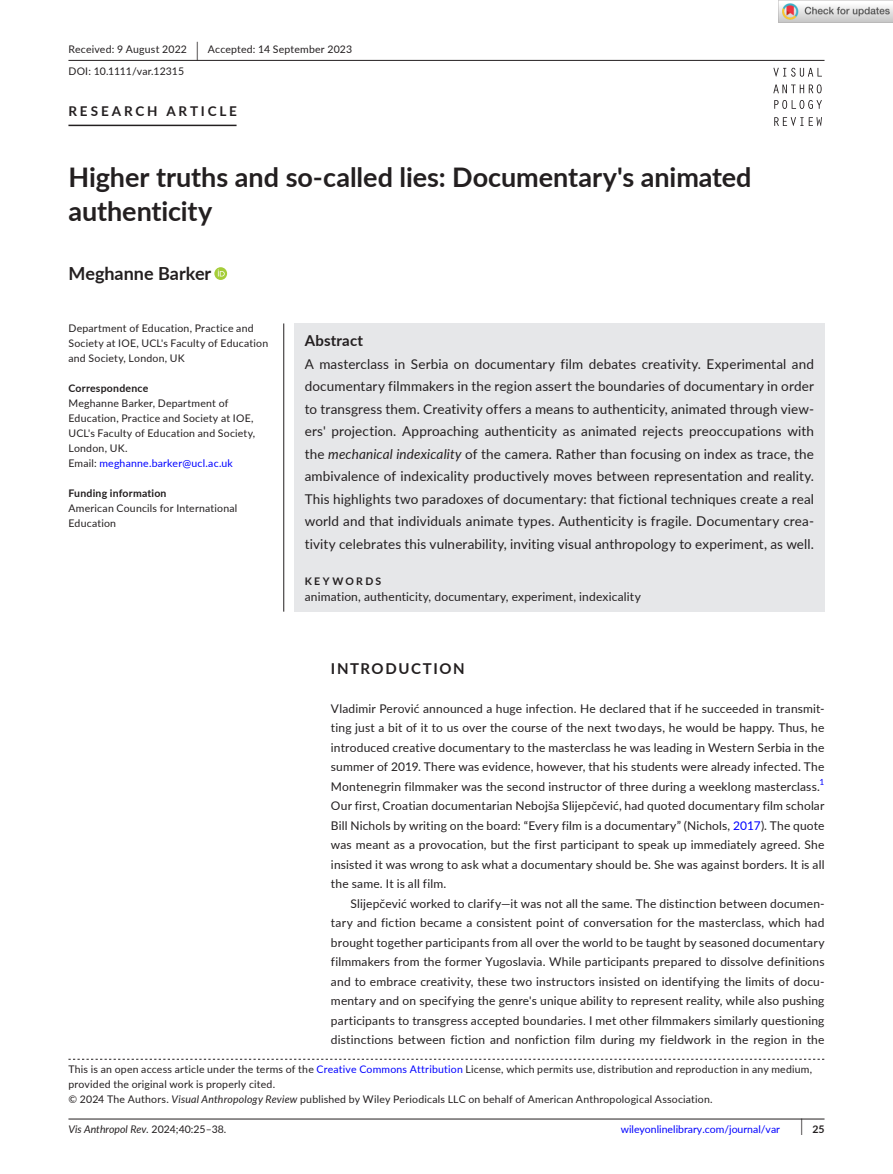
<style>
.page{position:relative;width:893px;height:1174px;background:#fff}
.page>*{position:absolute;margin:0;border:0;box-sizing:border-box;transform-origin:0 0}
.t1{font:700 27px/34.5px "Lato";color:#231f20}
.t2{font:700 18px "Lato";color:#231f20}
.t3{font:700 15px "Lato";letter-spacing:.1em;color:#231f20}
.t4{font:700 15px "Lato";letter-spacing:.015em;color:#231f20}
.t5{font:13.5px/22.5px "Lato";letter-spacing:.01em;color:#231f20;text-align:justify}
.t6{font:700 13.5px "Lato";letter-spacing:.21em;color:#231f20}
.t7{font:12px/19.5px "Lato";letter-spacing:.015em;color:#231f20;text-align:justify}
.t8{font:10.5px/15px "Lato";letter-spacing:.02em;color:#231f20}
.t9{font:10.5px "Lato";color:#00f}
.t10{font:700 10.5px "Lato";letter-spacing:.02em;color:#231f20}
.t11{font:italic 10.5px "Lato";color:#231f20}
.t12{font:700 10.5px "Lato";letter-spacing:.22em;color:#231f20}
.t13{font:8.4px "Lato";color:#00f}
.s1{font-size:19.65px}
.s2{color:#00f}
.s3{font-style:italic}
.s4{font-style:normal}
.s5{font-size:17.4px;color:#231f20}
.s6{font-weight:700;color:#231f20}
</style>
<div class="page">
<hr style="left:68px;top:1118px;width:756px;height:1px;background:#231f20">
<svg style="left:773px;top:68px;width:49px;height:9px"></svg>
<svg style="left:773px;top:84px;width:49px;height:9px"></svg>
<svg style="left:774px;top:100px;width:48px;height:9px"></svg>
<svg style="left:774px;top:117px;width:29px;height:9px"></svg>
<svg style="left:809px;top:117px;width:13px;height:9px"></svg>
<hr style="left:68px;top:60px;width:756px;height:1px;background:#231f20">
<hr style="left:68px;top:125px;width:169px;height:1px;background:#231f20">
<svg style="left:214px;top:267px;width:13px;height:13px"></svg>
<svg style="left:218px;top:269px;width:7px;height:7px"></svg>
<svg style="left:68px;top:1058px;width:756px;height:1px"></svg>
<div style="left:294px;top:323px;width:530px;height:288px;background:#e6e7e9"></div>
<hr style="left:283px;top:323px;width:1px;height:288px;background:#231f20">
<img style="left:779px;top:0;width:114px;height:23px">
<p class="t8" style="left:68px;top:38px;width:285px;line-height:21.8px">Received: 9 August 2022 <span class="s1">|</span> Accepted: 14 September 2023<br>DOI: 10.1111/var.12315</p>
<p class="t6" style="left:68px;top:101px;width:170px">RESEARCH ARTICLE</p>
<h1 class="t1" style="left:68px;top:159px;width:685px">Higher truths and so-called lies: Documentary's animated authenticity</h1>
<h2 class="t2" style="left:68px;top:260px;width:144px">Meghanne Barker</h2>
<p class="t8" style="left:68px;top:320px;width:201px">Department of Education, Practice and<br>Society at IOE, UCL's Faculty of Education and Society, London, UK</p>
<p class="t10" style="left:68px;top:380px;width:81px">Correspondence</p>
<p class="t8" style="left:68px;top:395px;width:188px">Meghanne Barker, Department of<br>Education, Practice and Society at IOE,<br>UCL's Faculty of Education and Society,<br>London, UK.<br>Email: <span class="s2">meghanne.barker@ucl.ac.uk</span></p>
<p class="t10" style="left:68px;top:485px;width:100px">Funding information</p>
<p class="t8" style="left:68px;top:500px;width:170px">American Councils for International<br>Education</p>
<p class="t4" style="left:305px;top:329px;width:60px">Abstract</p>
<p class="t5" style="left:305px;top:352px;width:511px">A masterclass in Serbia on documentary film debates creativity. Experimental and documentary filmmakers in the region assert the boundaries of documentary in order to transgress them. Creativity offers a means to authenticity, animated through view&shy;ers' projection. Approaching authenticity as animated rejects preoccupations with the <span class="s3">mechanical indexicality</span> of the camera. Rather than focusing on index as trace, the ambivalence of indexicality productively moves between representation and reality.<br>This highlights two paradoxes of documentary: that fictional techniques create a real world and that individuals animate types. Authenticity is fragile. Documentary crea&shy;tivity celebrates this vulnerability, inviting visual anthropology to experiment, as well.</p>
<p class="t12" style="left:305px;top:573px;width:78px">KEYWORDS</p>
<p class="t7" style="left:305px;top:586px;width:338px">animation, authenticity, documentary, experiment, indexicality</p>
<p class="t3" style="left:331px;top:657px;width:135px">INTRODUCTION</p>
<p class="t7" style="left:331px;top:698px;width:495px">Vladimir Perović announced a huge infection. He declared that if he succeeded in transmit&shy;ting just a bit of it to us over the course of the next two days, he would be happy. Thus, he introduced creative documentary to the masterclass he was leading in Western Serbia in the summer of 2019. There was evidence, however, that his students were already infected. The Montenegrin filmmaker was the second instructor of three during a weeklong masterclass.</p>
<p class="t13" style="left:820px;top:776px;width:6px">1</p>
<p class="t7" style="left:331px;top:795px;width:495px">Our first, Croatian documentarian Nebojša Slijepčević, had quoted documentary film scholar Bill Nichols by writing on the board: “Every film is a documentary” (Nichols, <span class="s2">2017</span>). The quote was meant as a provocation, but the first participant to speak up immediately agreed. She insisted it was wrong to ask what a documentary should be. She was against borders. It is all the same. It is all film.</p>
<p class="t7" style="left:331px;top:893px;width:495px;text-indent:20px">Slijepčević worked to clarify—it was not all the same. The distinction between documen&shy;tary and fiction became a consistent point of conversation for the masterclass, which had brought together participants from all over the world to be taught by seasoned documentary filmmakers from the former Yugoslavia. While participants prepared to dissolve definitions and to embrace creativity, these two instructors insisted on identifying the limits of docu&shy;mentary and on specifying the genre's unique ability to represent reality, while also pushing participants to transgress accepted boundaries. I met other filmmakers similarly questioning distinctions between fiction and nonfiction film during my fieldwork in the region in the</p>
<p class="t8" style="left:68px;top:1061px;width:745px">This is an open access article under the terms of the <span class="s2">Creative Commons Attribution</span> License, which permits use, distribution and reproduction in any medium, provided the original work is properly cited.<br>© 2024 The Authors. <span class="s3">Visual Anthropology Review</span> published by Wiley Periodicals LLC on behalf of American Anthropological Association.</p>
<p class="t11" style="left:68px;top:1121px;width:159px">Vis Anthropol Rev. <span class="s4">2024;40:25–38.</span></p>
<p class="t9" style="left:621px;top:1121px;width:205px">wileyonlinelibrary.com/journal/var <span class="s5">|</span> <span class="s6">25</span></p>
</div>
